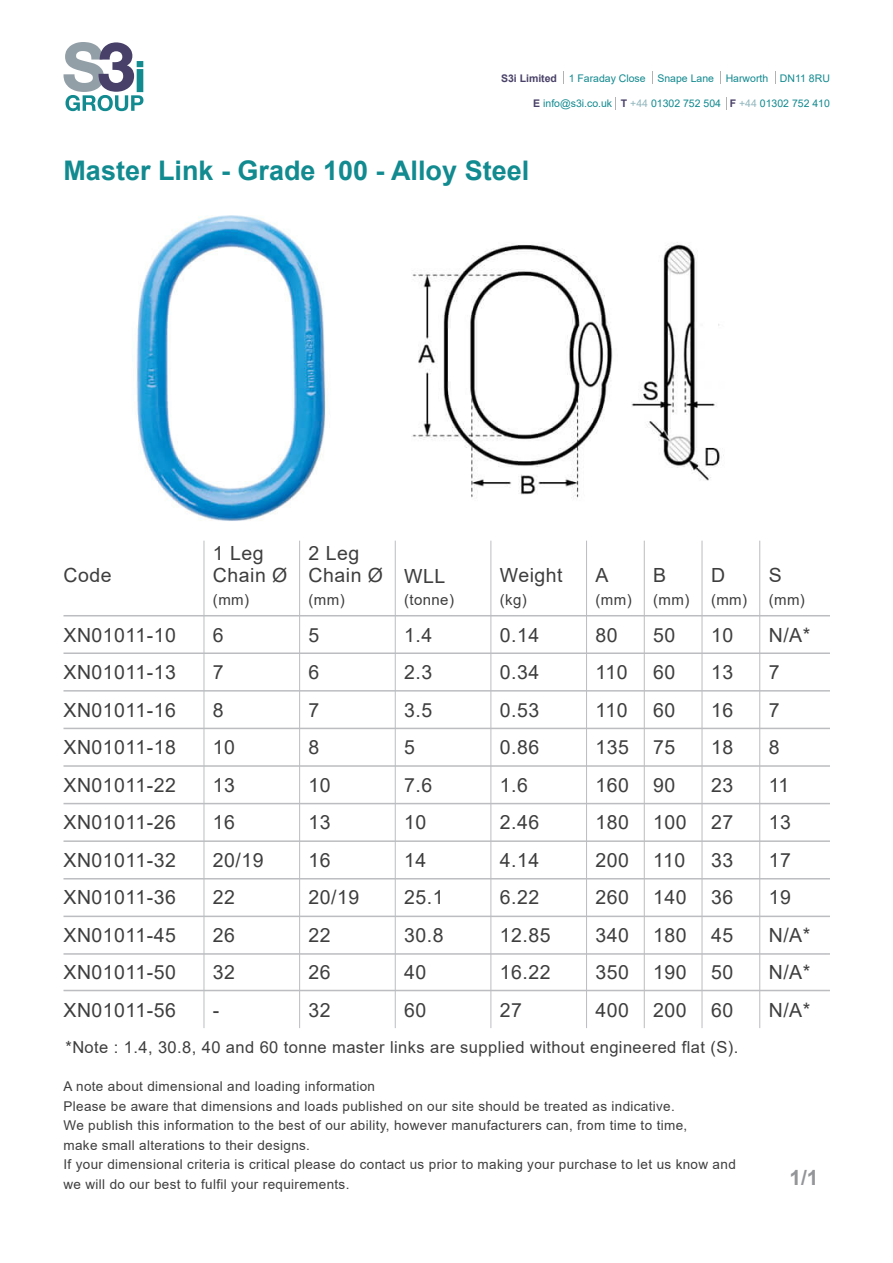
<style>
.page{position:relative;width:893px;height:1263px;background:#fff}
.page>*{position:absolute;margin:0;border:0;box-sizing:border-box;transform-origin:0 0}
.t1{font:700 27px "Arial";color:#118a90}
.t2{font:700 21px "Arial";color:#939598}
.t3{font:19.5px/37.5px "Arial";letter-spacing:.025em;color:#3e3e3f}
.t4{font:16.5px "Arial";letter-spacing:.025em;color:#3e3e3f}
.t5{font:15px "Arial";letter-spacing:.025em;color:#3e3e3f}
.t6{font:13.5px/19.5px "Arial";letter-spacing:.025em;color:#3e3e3f}
.t7{font:10.5px "Arial";color:#11898f}
.s1{font-weight:700;color:#4a4168}
.s2{color:#92b7be}
</style>
<div class="page">
<img style="left:136px;top:215px;width:588px;height:306px">
<svg style="left:775px;top:71px;width:1px;height:13px"></svg>
<svg style="left:652px;top:71px;width:1px;height:13px"></svg>
<svg style="left:720px;top:71px;width:1px;height:13px"></svg>
<svg style="left:563px;top:71px;width:1px;height:13px"></svg>
<svg style="left:615px;top:97px;width:1px;height:13px"></svg>
<svg style="left:726px;top:97px;width:1px;height:13px"></svg>
<svg style="left:63px;top:42px;width:80px;height:69px"></svg>
<hr style="left:203px;top:541px;width:1px;height:487px;background:#bcbdc0">
<hr style="left:299px;top:541px;width:1px;height:487px;background:#bcbdc0">
<hr style="left:586px;top:541px;width:1px;height:487px;background:#bcbdc0">
<hr style="left:644px;top:541px;width:1px;height:487px;background:#bcbdc0">
<hr style="left:701px;top:541px;width:1px;height:487px;background:#bcbdc0">
<hr style="left:759px;top:541px;width:1px;height:487px;background:#bcbdc0">
<hr style="left:490px;top:541px;width:1px;height:487px;background:#bcbdc0">
<hr style="left:395px;top:541px;width:1px;height:487px;background:#bcbdc0">
<hr style="left:64px;top:615px;width:766px;height:1px;background:#bcbdc0">
<hr style="left:64px;top:652px;width:766px;height:2px;background:#bcbdc0">
<hr style="left:64px;top:915px;width:766px;height:2px;background:#bcbdc0">
<hr style="left:64px;top:878px;width:766px;height:1px;background:#bcbdc0">
<hr style="left:64px;top:953px;width:766px;height:2px;background:#bcbdc0">
<hr style="left:64px;top:990px;width:766px;height:1px;background:#bcbdc0">
<hr style="left:64px;top:840px;width:766px;height:2px;background:#bcbdc0">
<hr style="left:64px;top:803px;width:766px;height:1px;background:#bcbdc0">
<hr style="left:64px;top:765px;width:766px;height:2px;background:#bcbdc0">
<hr style="left:64px;top:728px;width:766px;height:1px;background:#bcbdc0">
<hr style="left:64px;top:690px;width:766px;height:1px;background:#bcbdc0">
<p class="t7" style="left:501px;top:71px;width:330px"><span class="s1">S3i Limited</span> 1 Faraday Close Snape Lane Harworth DN11 8RU</p>
<p class="t7" style="left:533px;top:96px;width:298px"><span class="s1">E</span> info@s3i.co.uk <span class="s1">T</span> <span class="s2">+44</span> 01302 752 504 <span class="s1">F</span> <span class="s2">+44</span> 01302 752 410</p>
<h1 class="t1" style="left:64px;top:152px;width:467px">Master Link - Grade 100 - Alloy Steel</h1>
<h3 class="t3" style="left:64px;top:557px;width:50px">Code</h3>
<h3 class="t3" style="left:213px;top:542px;width:76px;line-height:22.5px">1 Leg<br>Chain Ø</h3>
<p class="t5" style="left:213px;top:589px;width:38px">(mm)</p>
<h3 class="t3" style="left:309px;top:542px;width:76px;line-height:22.5px">2 Leg<br>Chain Ø</h3>
<p class="t5" style="left:309px;top:589px;width:38px">(mm)</p>
<h3 class="t3" style="left:404px;top:557px;width:43px">WLL</h3>
<p class="t5" style="left:404px;top:589px;width:51px">(tonne)</p>
<h3 class="t3" style="left:500px;top:557px;width:64px">Weight</h3>
<p class="t5" style="left:500px;top:589px;width:28px">(kg)</p>
<h3 class="t3" style="left:596px;top:557px;width:15px">A</h3>
<p class="t5" style="left:596px;top:589px;width:38px">(mm)</p>
<h3 class="t3" style="left:653px;top:557px;width:15px">B</h3>
<p class="t5" style="left:653px;top:589px;width:38px">(mm)</p>
<h3 class="t3" style="left:711px;top:557px;width:16px">D</h3>
<p class="t5" style="left:711px;top:589px;width:38px">(mm)</p>
<h3 class="t3" style="left:64px;top:616px;width:114px;text-align:justify">XN01011-10<br>XN01011-13<br>XN01011-16<br>XN01011-18<br>XN01011-22<br>XN01011-26<br>XN01011-32<br>XN01011-36<br>XN01011-45<br>XN01011-50<br>XN01011-56</h3>
<h3 class="t3" style="left:213px;top:616px;width:52px">6<br>7<br>8<br>10<br>13<br>16<br>20/19<br>22<br>26<br>32<br>-</h3>
<h3 class="t3" style="left:309px;top:616px;width:52px">5<br>6<br>7<br>8<br>10<br>13<br>16<br>20/19<br>22<br>26<br>32</h3>
<h3 class="t3" style="left:404px;top:616px;width:41px">1.4<br>2.3<br>3.5<br>5<br>7.6<br>10<br>14<br>25.1<br>30.8<br>40<br>60</h3>
<h3 class="t3" style="left:500px;top:616px;width:52px">0.14<br>0.34<br>0.53<br>0.86<br>1.6<br>2.46<br>4.14<br>6.22<br>12.85<br>16.22<br>27</h3>
<h3 class="t3" style="left:595px;top:616px;width:35px">80<br>110<br>110<br>135<br>160<br>180<br>200<br>260<br>340<br>350<br>400</h3>
<h3 class="t3" style="left:653px;top:616px;width:35px">50<br>60<br>60<br>75<br>90<br>100<br>110<br>140<br>180<br>190<br>200</h3>
<h3 class="t3" style="left:711px;top:616px;width:24px;text-align:justify">10<br>13<br>16<br>18<br>23<br>27<br>33<br>36<br>45<br>50<br>60</h3>
<p class="t4" style="left:66px;top:1035px;width:674px">*Note : 1.4, 30.8, 40 and 60 tonne master links are supplied without engineered flat (S).</p>
<p class="t6" style="left:64px;top:1076px;width:674px">A note about dimensional and loading information<br>Please be aware that dimensions and loads published on our site should be treated as indicative.<br>We publish this information to the best of our ability, however manufacturers can, from time to time,<br>make small alterations to their designs.<br>If your dimensional criteria is critical please do contact us prior to making your purchase to let us know and we will do our best to fulfil your requirements.</p>
<h3 class="t3" style="left:769px;top:557px;width:15px">S</h3>
<p class="t5" style="left:769px;top:589px;width:38px">(mm)</p>
<h3 class="t3" style="left:769px;top:616px;width:43px">N/A*<br>7<br>7<br>8<br>11<br>13<br>17<br>19<br>N/A*<br>N/A*<br>N/A*</h3>
<h2 class="t2" style="left:789px;top:1163px;width:31px">1/1</h2>
</div>
